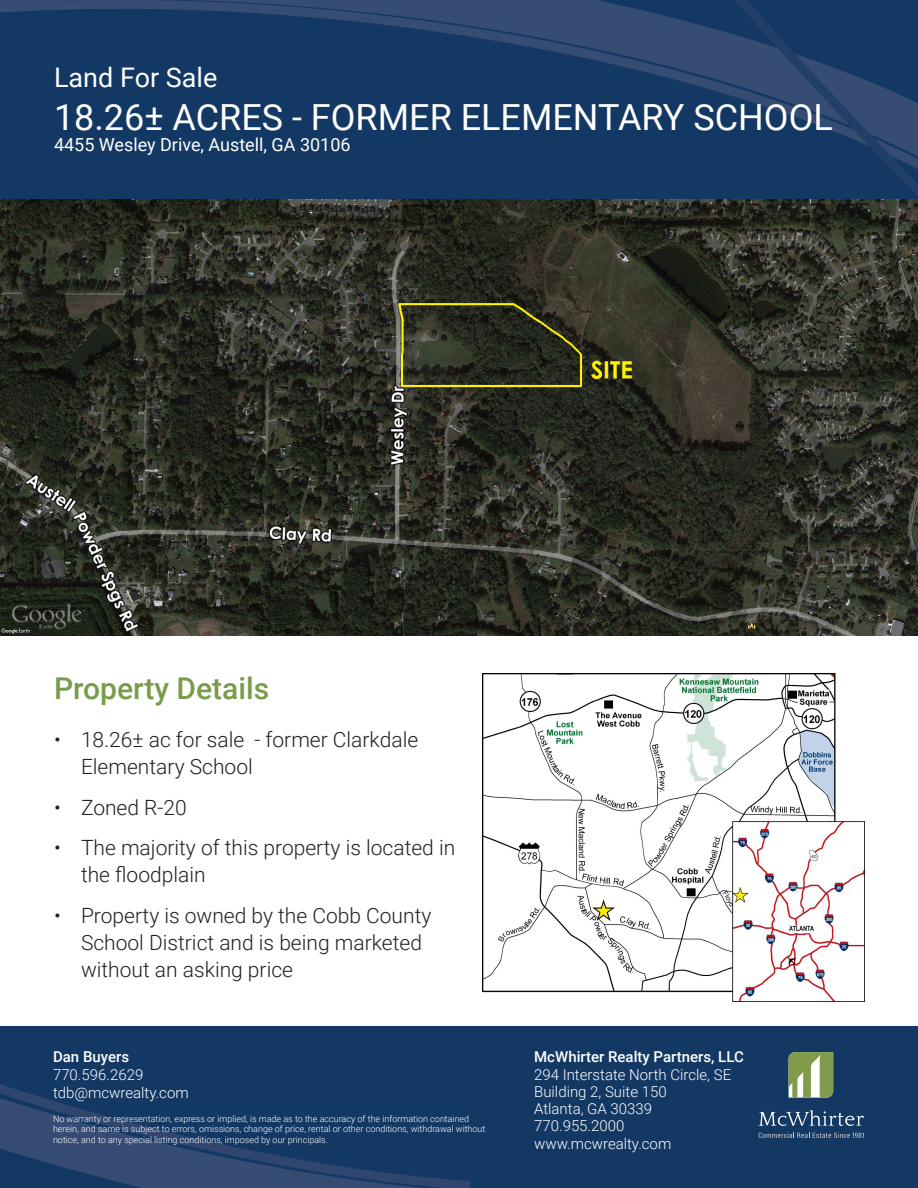
<style>
.page{position:relative;width:918px;height:1188px;background:#fff}
.page>*{position:absolute;margin:0;border:0;box-sizing:border-box;transform-origin:0 0}
.t1{font:36px "Roboto";color:#fff}
.t2{font:500 30px "Roboto";color:#789d4a}
.t3{font:27px "Roboto";color:#fff}
.t4{font:300 21px/27px "Roboto";color:#231f20}
.t5{font:18px "Roboto";color:#fff}
.t6{font:300 15px "Roboto";color:#fff}
.t7{font:500 15px "Roboto";color:#fff}
.t8{font:300 9px/10.8px "Roboto";color:#fff}
</style>
<div class="page">
<img style="left:0;top:209px;width:918px;height:427px">
<div style="left:0;top:1026px;width:918px;height:162px;background:#133863"></div>
<svg style="left:0;top:0;width:713px;height:209px;background:#193a62"></svg>
<svg style="left:0;top:1084px;width:471px;height:104px"></svg>
<svg style="left:713px;top:0;width:205px;height:218px;background:#1f3c61"></svg>
<img style="left:482px;top:673px;width:383px;height:328px">
<svg style="left:759px;top:1132px;width:105px;height:6px"></svg>
<svg style="left:789px;top:1052px;width:44px;height:46px;background:#9eb279"></svg>
<svg style="left:759px;top:1110px;width:105px;height:16px"></svg>
<p class="t3" style="left:54px;top:58px;width:165px">Land For Sale</p>
<p class="t1" style="left:54px;top:92px;width:780px">18.26± ACRES - FORMER ELEMENTARY SCHOOL</p>
<p class="t5" style="left:54px;top:132px;width:298px">4455 Wesley Drive, Austell, GA 30106</p>
<p class="t2" style="left:54px;top:667px;width:217px">Property Details</p>
<p class="t4" style="left:81px;top:725px;width:339px;text-indent:-27px">• 18.26± ac for sale - former Clarkdale<br>Elementary School</p>
<p class="t4" style="left:54px;top:793px;width:134px">• Zoned R-20</p>
<p class="t4" style="left:81px;top:833px;width:376px;text-indent:-27px">• The majority of this property is located in the floodplain</p>
<p class="t4" style="left:81px;top:901px;width:352px;text-indent:-27px">• Property is owned by the Cobb County<br>School District and is being marketed without an asking price</p>
<p class="t7" style="left:53px;top:1046px;width:78px">Dan Buyers</p>
<p class="t6" style="left:53px;top:1064px;width:92px">770.596.2629</p>
<p class="t6" style="left:53px;top:1082px;width:137px">tdb@mcwrealty.com</p>
<p class="t8" style="left:53px;top:1113px;width:434px">No warranty or representation, express or implied, is made as to the accuracy of the information contained herein, and same is subject to errors, omissions, change of price, rental or other conditions, withdrawal without notice, and to any special listing conditions, imposed by our principals.</p>
<p class="t7" style="left:534px;top:1046px;width:211px">McWhirter Realty Partners, LLC</p>
<p class="t6" style="left:534px;top:1064px;width:199px">294 Interstate North Circle, SE</p>
<p class="t6" style="left:534px;top:1081px;width:134px">Building 2, Suite 150</p>
<p class="t6" style="left:534px;top:1098px;width:119px">Atlanta, GA 30339</p>
<p class="t6" style="left:534px;top:1115px;width:92px">770.955.2000</p>
<p class="t6" style="left:534px;top:1133px;width:139px">www.mcwrealty.com</p>
</div>
